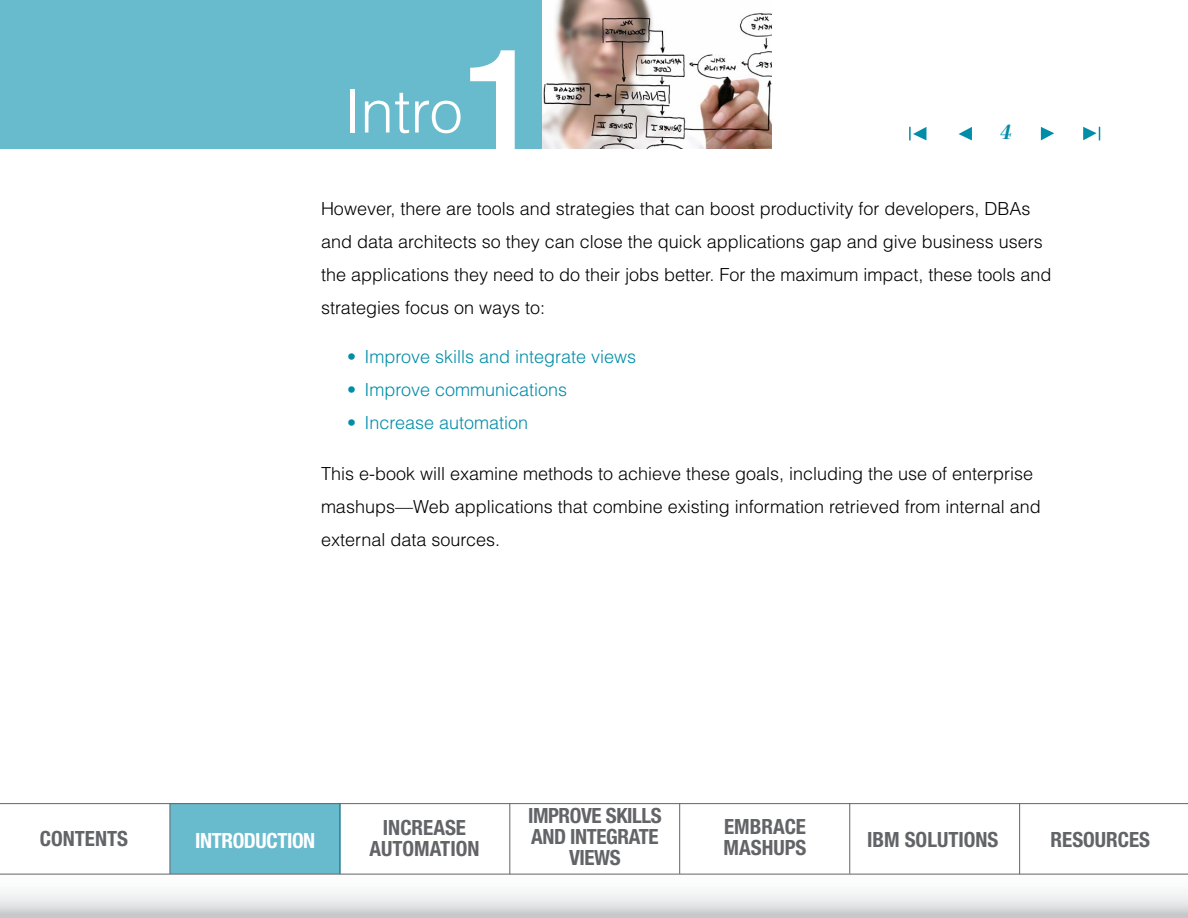
<style>
.page{position:relative;width:1188px;height:918px;background:#fff}
.page>*{position:absolute;margin:0;border:0;box-sizing:border-box;transform-origin:0 0}
.t1{font:500 150px "Helvetica Neue LT Pro";color:#fff}
.t2{font:300 60px "Helvetica";color:#fff}
.t3{font:700 condensed 21px/21px "Helvetica Neue LT Pro";color:#636468;text-align:center}
.t4{font:700 condensed 21px/21px "Helvetica Neue LT Pro";letter-spacing:-.02em;color:#636468;text-align:center}
.t5{font:700 condensed 21px "Helvetica Neue LT Pro";letter-spacing:-.02em;color:#fff}
.t6{font:italic 500 21px "Bodoni BE";color:#008da8}
.t7{font:300 18px/33px "Helvetica";color:#000}
.t8{font:300 18px "Helvetica";color:#008da8}
</style>
<div class="page">
<svg style="left:0;top:804px;width:1188px;height:114px"></svg>
<div style="left:170px;top:803px;width:170px;height:71px;background:#68bacd"></div>
<hr style="left:0;top:803px;width:1188px;height:1px;background:#636468">
<hr style="left:0;top:874px;width:1188px;height:1px;background:#636468">
<hr style="left:170px;top:804px;width:1px;height:70px;background:#636468">
<hr style="left:339px;top:804px;width:1px;height:70px;background:#636468">
<hr style="left:509px;top:804px;width:1px;height:70px;background:#636468">
<hr style="left:679px;top:804px;width:1px;height:70px;background:#636468">
<hr style="left:849px;top:803px;width:1px;height:71px;background:#636468">
<hr style="left:1019px;top:804px;width:1px;height:70px;background:#636468">
<svg style="left:1041px;top:127px;width:13px;height:13px"></svg>
<svg style="left:959px;top:127px;width:13px;height:13px"></svg>
<svg style="left:909px;top:127px;width:17px;height:13px"></svg>
<svg style="left:1083px;top:127px;width:17px;height:13px"></svg>
<div style="left:0;top:0;width:542px;height:148px;background:#68bacd"></div>
<img style="left:542px;top:0;width:229px;height:148px">
<h2 class="t2" style="left:344px;top:74px;width:120px">Intro</h2>
<h1 class="t1" style="left:462px;top:12px;width:85px">1</h1>
<p class="t6" style="left:1000px;top:120px;width:12px">4</p>
<p class="t7" style="left:321px;top:192px;width:732px">However, there are tools and strategies that can boost productivity for developers, DBAs and data architects so they can close the quick applications gap and give business users the applications they need to do their jobs better. For the maximum impact, these tools and strategies focus on ways to:</p>
<p class="t8" style="left:347px;top:346px;width:291px">• Improve skills and integrate views</p>
<p class="t8" style="left:347px;top:379px;width:222px">• Improve communications</p>
<p class="t8" style="left:347px;top:412px;width:183px">• Increase automation</p>
<p class="t7" style="left:321px;top:457px;width:721px">This e-book will examine methods to achieve these goals, including the use of enterprise mashups—Web applications that combine existing information retrieved from internal and external data sources.</p>
<p class="t3" style="left:40px;top:829px;width:90px">CONTENTS</p>
<p class="t4" style="left:528px;top:805px;width:135px">IMPROVE SKILLS<br>AND INTEGRATE<br>VIEWS</p>
<p class="t3" style="left:369px;top:817px;width:112px">INCREASE<br>AUTOMATION</p>
<p class="t3" style="left:724px;top:817px;width:84px;text-align:left">EMBRACE<br>MASHUPS</p>
<p class="t5" style="left:195px;top:828px;width:122px">INTRODUCTION</p>
<p class="t3" style="left:867px;top:829px;width:133px">IBM SOLUTIONS</p>
<p class="t3" style="left:1051px;top:829px;width:101px">RESOURCES</p>
</div>
